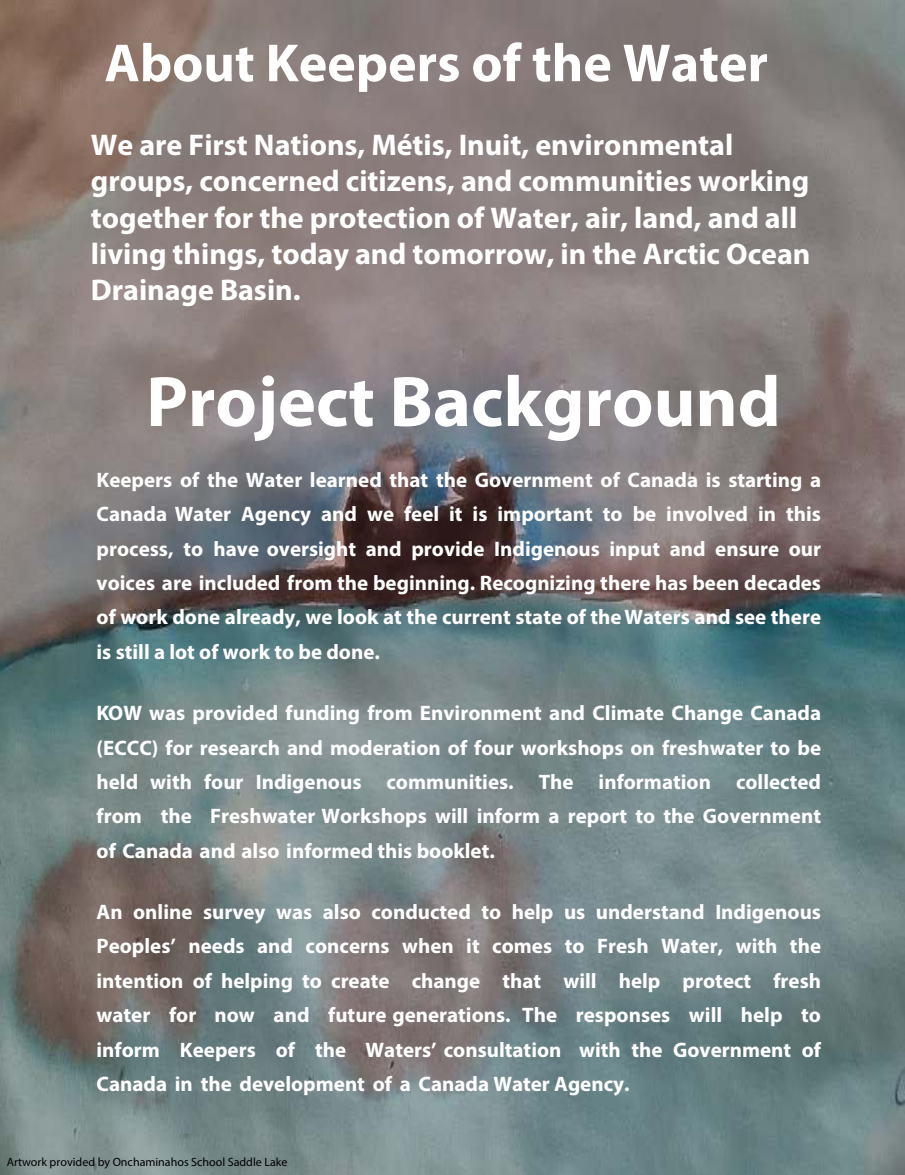
<style>
.page{position:relative;width:905px;height:1175px;background:#fff}
.page>*{position:absolute;margin:0;border:0;box-sizing:border-box;transform-origin:0 0}
.t1{font:700 72px "Myriad Pro";color:#fff}
.t2{font:700 54px "Myriad Pro";color:#fff}
.t3{font:700 30px/36px "Myriad Pro";color:#fff}
.t4{font:700 21px/34.3px "Myriad Pro";color:#fff;text-align:justify}
.t5{font:12px "Myriad Pro";color:#000}
</style>
<div class="page">
<img style="left:0;top:0;width:904px;height:1174px">
<h2 class="t2" style="left:104px;top:28px;width:665px">About Keepers of the Water</h2>
<h3 class="t3" style="left:91px;top:126px;width:721px">We are First Nations, Métis, Inuit, environmental groups, concerned citizens, and communities working together for the protection of Water, air, land, and all living things, today and tomorrow, in the Arctic Ocean Drainage Basin.</h3>
<h1 class="t1" style="left:146px;top:355px;width:636px">Project Background</h1>
<p class="t4" style="left:96px;top:462px;width:726px">Keepers of the Water learned that the Government of Canada is starting a Canada Water Agency and we feel it is important to be involved in this process, to have oversight and provide Indigenous input and ensure our voices are included from the beginning. Recognizing there has been decades of work done already, we look at the current state of the Waters and see there is still a lot of work to be done.</p>
<p class="t4" style="left:96px;top:695px;width:726px">KOW was provided funding from Environment and Climate Change Canada (ECCC) for research and moderation of four workshops on freshwater to be held with four Indigenous communities. The information collected from the Freshwater Workshops will inform a report to the Government of Canada and also informed this booklet.</p>
<p class="t4" style="left:96px;top:894px;width:726px">An online survey was also conducted to help us understand Indigenous Peoples’ needs and concerns when it comes to Fresh Water, with the intention of helping to create change that will help protect fresh water for now and future generations. The responses will help to inform Keepers of the Waters’ consultation with the Government of Canada in the development of a Canada Water Agency.</p>
<p class="t5" style="left:7px;top:1154px;width:282px">Artwork provided by Onchaminahos School Saddle Lake</p>
</div>
